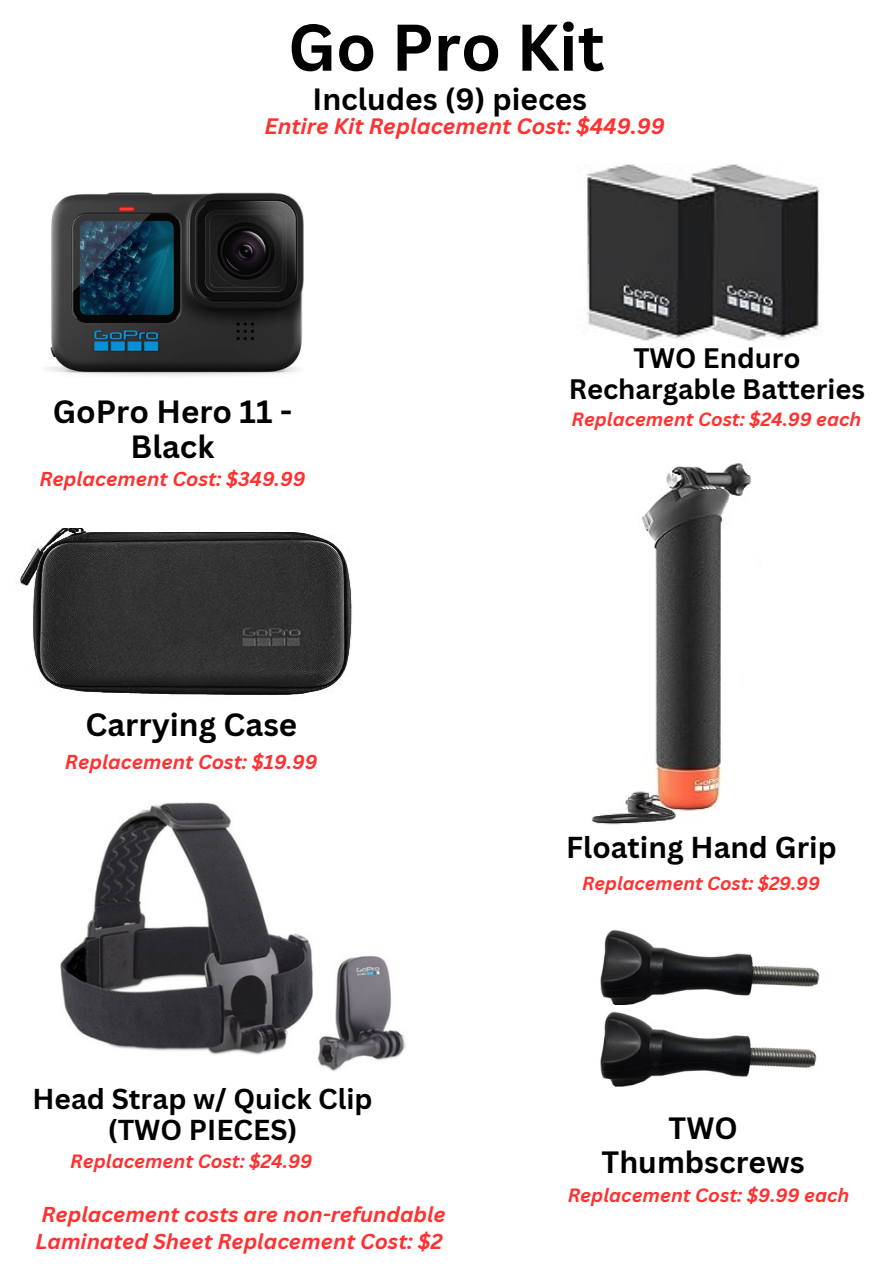
<style>
.page{position:relative;width:893px;height:1264px;background:#fff}
.page>*{position:absolute;margin:0;border:0;box-sizing:border-box;transform-origin:0 0}
.t1{font:700 64.5px "Canva Sans";color:#000}
.t2{font:700 31.35px/35.2px "Canva Sans";color:#000;text-align:center}
.t3{font:700 30px "Canva Sans";color:#000}
.t4{font:700 29.4px "Canva Sans";color:#000}
.t5{font:700 28.05px "Canva Sans";color:#000}
.t6{font:700 27.45px/30.8px "Canva Sans";color:#000;text-align:center}
.t7{font:italic 700 21.75px "Canva Sans";color:#ff3131}
.t8{font:italic 700 21px "Canva Sans";color:#ff3131}
.t9{font:italic 700 19.65px "Canva Sans";color:#ff3131}
.t10{font:italic 700 18.75px "Canva Sans";color:#ff3131}
.t11{font:italic 700 18.6px "Canva Sans";color:#ff3131}
.t12{font:italic 700 18.45px "Canva Sans";color:#ff3131}
</style>
<div class="page">
<img style="left:47px;top:193px;width:256px;height:183px">
<img style="left:19px;top:528px;width:333px;height:167px">
<img style="left:586px;top:164px;width:234px;height:177px">
<img style="left:61px;top:802px;width:345px;height:269px">
<img style="left:592px;top:463px;width:159px;height:362px">
<img style="left:600px;top:929px;width:220px;height:76px">
<img style="left:600px;top:1011px;width:217px;height:75px">
<p class="t1" style="left:288px;top:2px;width:318px">Go Pro Kit</p>
<p class="t3" style="left:312px;top:78px;width:276px">Includes (9) pieces</p>
<p class="t7" style="left:264px;top:111px;width:402px">Entire Kit Replacement Cost: $449.99</p>
<p class="t2" style="left:53px;top:393px;width:241px">GoPro Hero 11 -<br>Black</p>
<p class="t9" style="left:39px;top:465px;width:267px">Replacement Cost: $349.99</p>
<p class="t2" style="left:85px;top:706px;width:213px">Carrying Case</p>
<p class="t9" style="left:65px;top:748px;width:254px">Replacement Cost: $19.99</p>
<p class="t5" style="left:33px;top:1078px;width:341px">Head Strap w/ Quick Clip</p>
<p class="t5" style="left:108px;top:1110px;width:191px">(TWO PIECES)</p>
<p class="t10" style="left:70px;top:1148px;width:243px">Replacement Cost: $24.99</p>
<p class="t8" style="left:42px;top:1199px;width:406px">Replacement costs are non-refundable</p>
<p class="t8" style="left:35px;top:1226px;width:408px">Laminated Sheet Replacement Cost: $2</p>
<p class="t6" style="left:568px;top:342px;width:298px">TWO Enduro<br>Rechargable Batteries</p>
<p class="t11" style="left:571px;top:406px;width:291px">Replacement Cost: $24.99 each</p>
<p class="t4" style="left:566px;top:827px;width:272px">Floating Hand Grip</p>
<p class="t12" style="left:582px;top:870px;width:239px">Replacement Cost: $29.99</p>
<p class="t3" style="left:668px;top:1107px;width:71px">TWO</p>
<p class="t3" style="left:601px;top:1140px;width:204px">Thumbscrews</p>
<p class="t10" style="left:567px;top:1182px;width:283px">Replacement Cost: $9.99 each</p>
</div>
